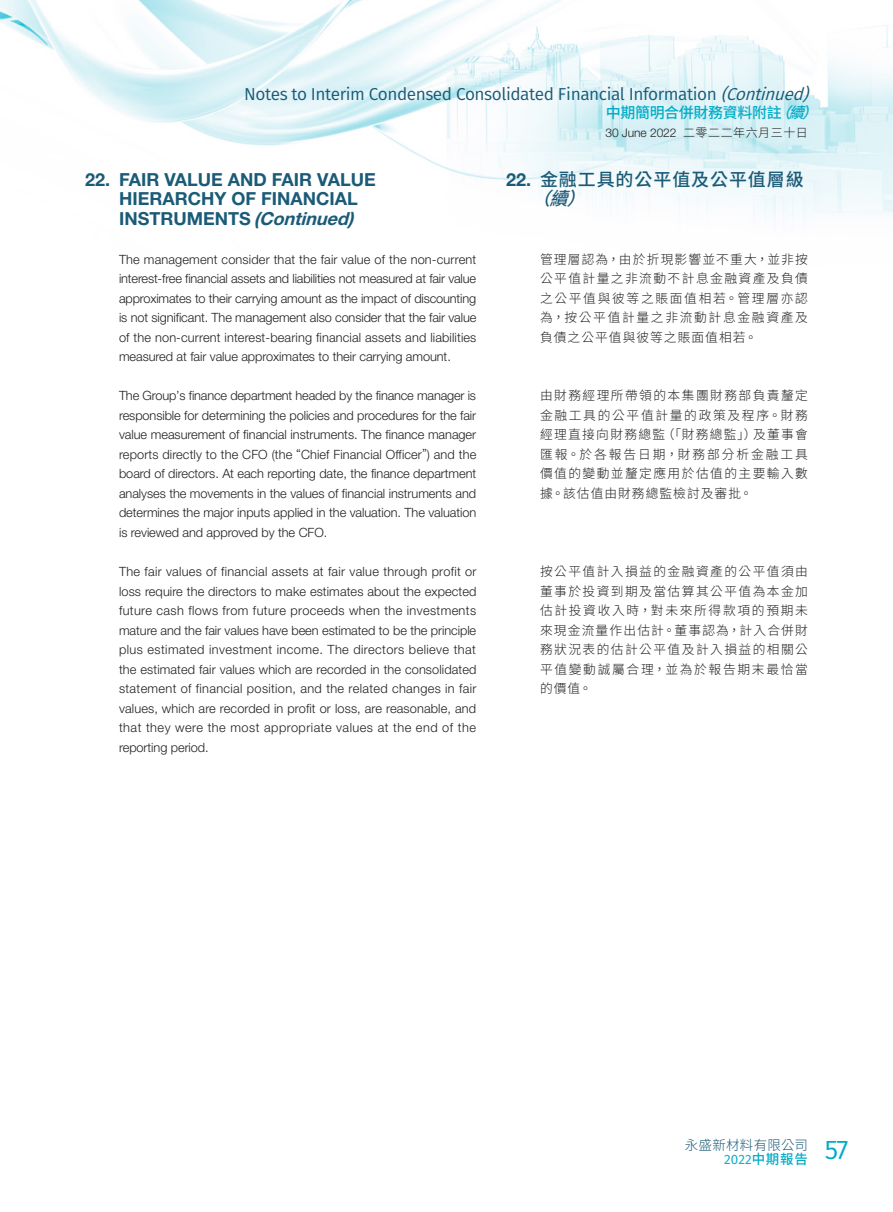
<style>
.page{position:relative;width:893px;height:1212px;background:#fff}
.page>*{position:absolute;margin:0;border:0;box-sizing:border-box;transform-origin:0 0}
.Heading_1{font:700 18px/19.5px "Helvetica Neue LT Std";color:#1a5b77}
.C_Heading_1{font:500 18px/19.5px "Source Han Sans TC";letter-spacing:.05em;color:#1a5b77}
.t1{font:17.25px "Fira Sans";letter-spacing:-.025em;color:#1a5b77}
.t2{font:500 15px "Source Han Sans TC";letter-spacing:-.025em;color:#00acc8}
.t3{font:13.5px "Fira Sans";color:#00acc8}
.t4{font:300 13.5px "Source Han Sans TC";letter-spacing:.015em;color:#1a5b77}
.Body_Text{font:300 12.75px/19.5px "Helvetica Neue LT Std";letter-spacing:-.005em;color:#231f20;text-align:justify}
.C_Body_Text{font:300 12.75px/19.5px "Source Han Sans TC";letter-spacing:.11em;color:#231f20;text-align:justify}
.t5{font:300 12px "Helvetica Neue LT Std";letter-spacing:-.005em;color:#231f20}
.s1{font-style:italic}
.s2{font-family:"Source Han Sans TC"}
.s3{font-family:"Helvetica Neue LT Std";font-weight:700}
.s4{font-family:"Source Han Sans TC";font-weight:500}
</style>
<div class="page">
<img style="left:0;top:0;width:893px;height:226px">
<h2 class="t1" style="left:244px;top:82px;width:572px">Notes to Interim Condensed Consolidated Financial Information <span class="s1">(Continued)</span></h2>
<p class="t2" style="left:606px;top:104px;width:224px">中期簡明合併財務資料附註<span class="s1">（續）</span></p>
<p class="t5" style="left:605px;top:126px;width:204px">30 June 2022 <span class="s2">二零二二年六月三十日</span></p>
<p class="Heading_1" style="left:119px;top:169px;width:258px;text-indent:-34px">22. FAIR VALUE AND FAIR VALUE<br>HIERARCHY OF FINANCIAL<br>I N S T R U M E N T S <span class="s1">(Continued)</span></p>
<p class="Body_Text" style="left:119px;top:249px;width:359px">The management consider that the fair value of the non-current interest-free financial assets and liabilities not measured at fair value approximates to their carrying amount as the impact of discounting is not significant. The management also consider that the fair value of the non-current interest-bearing financial assets and liabilities measured at fair value approximates to their carrying amount.</p>
<p class="Body_Text" style="left:119px;top:386px;width:359px">The Group’s finance department headed by the finance manager is responsible for determining the policies and procedures for the fair value measurement of financial instruments. The finance manager reports directly to the CFO (the “Chief Financial Officer”) and the board of directors. At each reporting date, the finance department analyses the movements in the values of financial instruments and determines the major inputs applied in the valuation. The valuation is reviewed and approved by the CFO.</p>
<p class="Body_Text" style="left:119px;top:561px;width:359px">The fair values of financial assets at fair value through profit or loss require the directors to make estimates about the expected future cash flows from future proceeds when the investments mature and the fair values have been estimated to be the principle plus estimated investment income. The directors believe that the estimated fair values which are recorded in the consolidated statement of financial position, and the related changes in fair values, which are recorded in profit or loss, are reasonable, and that they were the most appropriate values at the end of the reporting period.</p>
<p class="C_Heading_1" style="left:532px;top:170px;width:273px;text-indent:-26px"><span class="s3">22.</span> 金融工具的公平值及公平值層級<span class="s1">（續）</span></p>
<p class="C_Body_Text" style="left:540px;top:250px;width:269px">管理層認為，由於折現影響並不重大，並非按公平值計量之非流動不計息金融資產及負債之公平值與彼等之賬面值相若。管理層亦認為，按公平值計量之非流動計息金融資產及負債之公平值與彼等之賬面值相若。</p>
<p class="C_Body_Text" style="left:540px;top:386px;width:269px">由財務經理所帶領的本集團財務部負責釐定金融工具的公平值計量的政策及程序。財務經理直接向財務總監（「財務總監」）及董事會匯報。於各報告日期，財務部分析金融工具價值的變動並釐定應用於估值的主要輸入數據。該估值由財務總監檢討及審批。</p>
<p class="C_Body_Text" style="left:540px;top:562px;width:269px">按公平值計入損益的金融資產的公平值須由董事於投資到期及當估算其公平值為本金加估計投資收入時，對未來所得款項的預期未來現金流量作出估計。董事認為，計入合併財務狀況表的估計公平值及計入損益的相關公平值變動誠屬合理，並為於報告期末最恰當的價值。</p>
<p class="t4" style="left:685px;top:1138px;width:125px">永盛新材料有限公司</p>
<p class="t3" style="left:724px;top:1149px;width:126px">2022<span class="s4">中期報告</span> <sup>57</sup></p>
</div>
